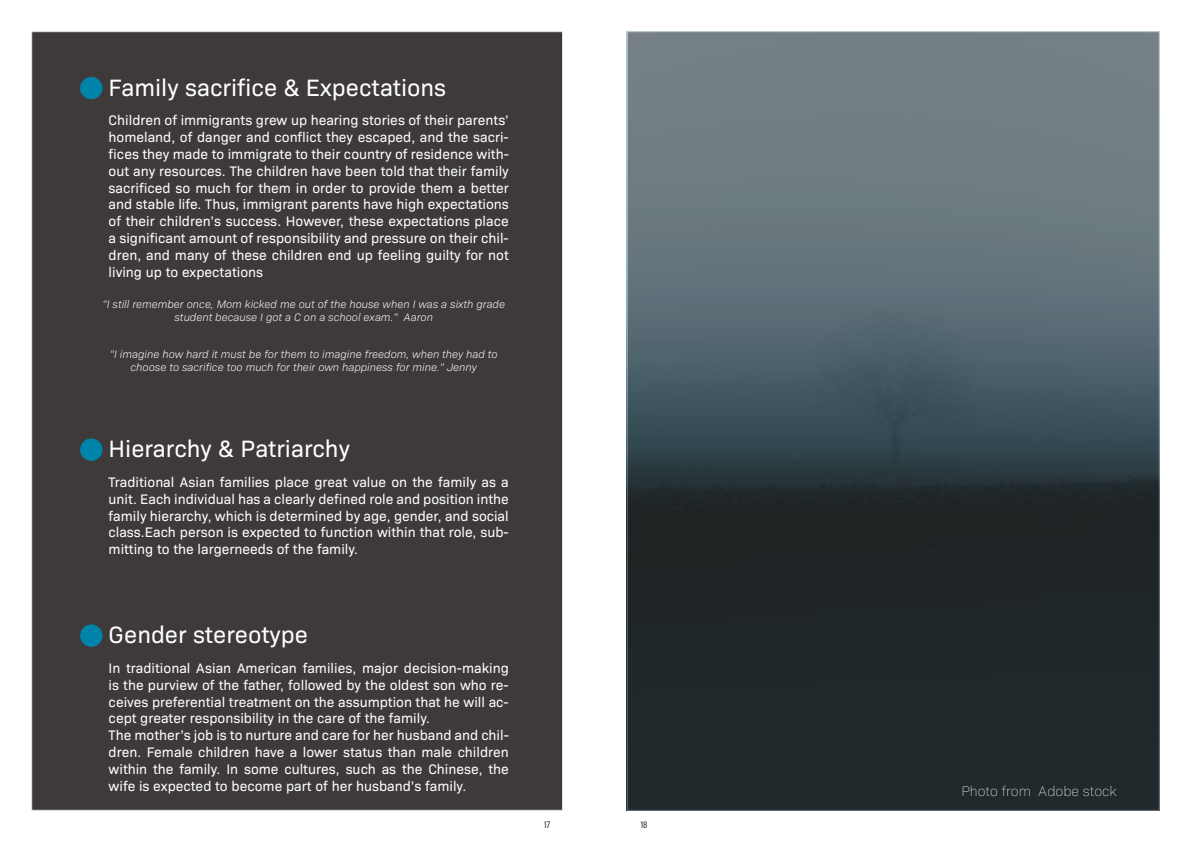
<style>
.page{position:relative;width:1191px;height:842px;background:#fff}
.page>*{position:absolute;margin:0;border:0;box-sizing:border-box;transform-origin:0 0}
.t1{font:24px "Bio Sans";color:#fff}
.t2{font:14px/16.8px "Bio Sans";color:#fff;text-align:justify}
.t3{font:200 14px "Bio Sans";color:#fff}
.t4{font:italic 300 11px/13.2px "Bio Sans";color:#fff;text-align:center}
.t5{font:500 10px "Acumin Pro Cond";color:#3e3a39}
</style>
<div class="page">
<div style="left:31px;top:31px;width:532px;height:780px;background:#3e3a39;border:1px solid #e4e4e4"></div>
<div style="left:80px;top:77px;width:22px;height:22px;background:#0083a8;border-radius:50%"></div>
<div style="left:80px;top:438px;width:22px;height:23px;background:#0083a8;border-radius:50%"></div>
<div style="left:80px;top:624px;width:22px;height:23px;background:#0083a8;border-radius:50%"></div>
<svg style="left:626px;top:31px;width:533px;height:780px;background:#434f54"></svg>
<h1 class="t1" style="left:109px;top:70px;width:339px">Family sacrifice &amp; Expectations</h1>
<p class="t2" style="left:109px;top:111px;width:402px">Children of immigrants grew up hearing stories of their parents’ homeland, of danger and conflict they escaped, and the sacri&shy;fices they made to immigrate to their country of residence with&shy;out any resources. The children have been told that their family sacrificed so much for them in order to provide them a better and stable life. Thus, immigrant parents have high expectations of their children’s success. However, these expectations place a significant amount of responsibility and pressure on their chil&shy;dren, and many of these children end up feeling guilty for not living up to expectations</p>
<p class="t4" style="left:102px;top:297px;width:404px">“I still remember once, Mom kicked me out of the house when I was a sixth grade student because I got a C on a school exam.” Aaron</p>
<p class="t4" style="left:110px;top:346px;width:389px">“I imagine how hard it must be for them to imagine freedom, when they had to choose to sacrifice too much for their own happiness for mine.” Jenny</p>
<h1 class="t1" style="left:109px;top:431px;width:243px">Hierarchy &amp; Patriarchy</h1>
<p class="t2" style="left:109px;top:473px;width:402px">Traditional Asian families place great value on the family as a unit. Each individual has a clearly defined role and position inthe family hierarchy, which is determined by age, gender, and social class.Each person is expected to function within that role, sub&shy;mitting to the largerneeds of the family.</p>
<h1 class="t1" style="left:109px;top:617px;width:201px">Gender stereotype</h1>
<p class="t2" style="left:109px;top:659px;width:402px;text-align:left">In traditional Asian American families, major decision-making is the purview of the father, followed by the oldest son who re&shy;ceives preferential treatment on the assumption that he will ac&shy;cept greater responsibility in the care of the family.<br>The mother’s job is to nurture and care for her husband and chil&shy;dren. Female children have a lower status than male children within the family. In some cultures, such as the Chinese, the wife is expected to become part of her husband’s family.</p>
<p class="t5" style="left:544px;top:818px;width:8px">17</p>
<p class="t5" style="left:641px;top:818px;width:8px">18</p>
<p class="t3" style="left:961px;top:781px;width:157px">Photo from Adobe stock</p>
</div>
